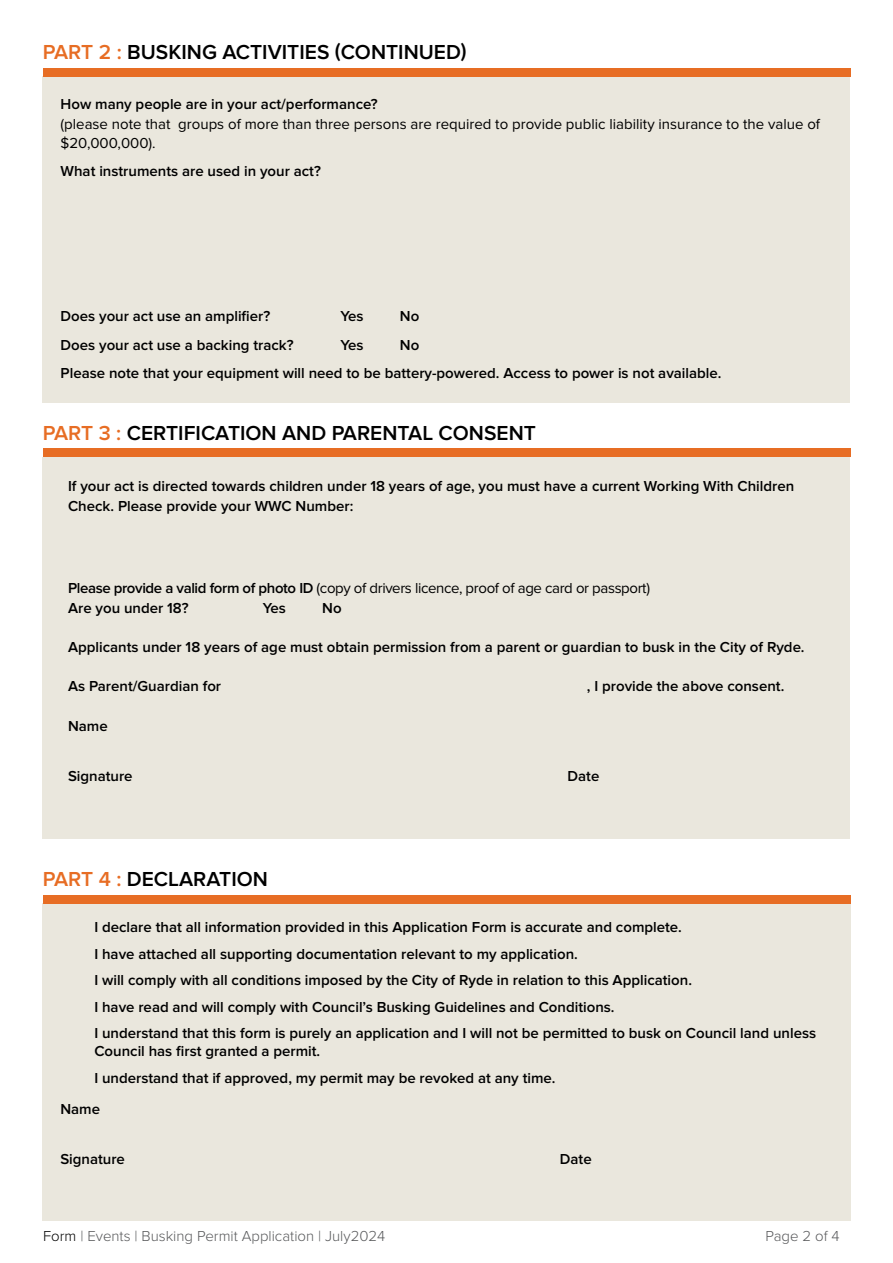
<style>
.page{position:relative;width:893px;height:1263px;background:#fff}
.page>*{position:absolute;margin:0;border:0;box-sizing:border-box;transform-origin:0 0}
.t1{font:600 21px "Proxima Nova";color:#000}
.t2{font:600 15px/26.5px "Proxima Nova";color:#000}
.t3{font:15px/19.5px "Proxima Nova";color:#000}
.t4{font:15px/19.5px "Proxima Nova";letter-spacing:-.025em;color:#000}
.t5{font:300 15px "Proxima Nova";color:#58595b}
.s1{color:#e76d24}
.s2{font-weight:600}
.s3{color:#000}
</style>
<div class="page">
<div style="left:43px;top:77px;width:807px;height:326px;background:#eae7dd"></div>
<div style="left:42px;top:903px;width:809px;height:318px;background:#eae7dd"></div>
<div style="left:43px;top:68px;width:808px;height:9px;background:#e76d24"></div>
<div style="left:42px;top:457px;width:808px;height:382px;background:#eae7dd"></div>
<div style="left:43px;top:449px;width:808px;height:8px;background:#e76d24"></div>
<div style="left:43px;top:895px;width:808px;height:8px;background:#e76d24"></div>
<h1 class="t1" style="left:43px;top:40px;width:425px"><span class="s1">PART 2 :</span> BUSKING ACTIVITIES (CONTINUED)</h1>
<p class="t2" style="left:61px;top:92px;width:319px">How many people are in your act/performance?</p>
<p class="t3" style="left:61px;top:115px;width:761px">(please note that groups of more than three persons are required to provide public liability insurance to the value of $20,000,000).</p>
<p class="t2" style="left:61px;top:159px;width:262px">What instruments are used in your act?</p>
<p class="t2" style="left:61px;top:304px;width:211px">Does your act use an amplifier?</p>
<p class="t2" style="left:340px;top:304px;width:25px">Yes</p>
<p class="t2" style="left:400px;top:304px;width:21px">No</p>
<p class="t2" style="left:61px;top:332px;width:235px">Does your act use a backing track?</p>
<p class="t2" style="left:340px;top:332px;width:25px">Yes</p>
<p class="t2" style="left:61px;top:331px;width:662px;line-height:28.5px;text-indent:339px">No<br>Please note that your equipment will need to be battery-powered. Access to power is not available.</p>
<h1 class="t1" style="left:43px;top:421px;width:494px"><span class="s1">PART 3 :</span> CERTIFICATION AND PARENTAL CONSENT</h1>
<p class="t2" style="left:68px;top:477px;width:728px;line-height:19.5px">If your act is directed towards children under 18 years of age, you must have a current Working With Children<br>Check. Please provide your WWC Number:</p>
<p class="t4" style="left:68px;top:579px;width:583px"><span class="s2">Please provide a valid form of photo ID</span> (copy of drivers licence, proof of age card or passport)<br><span class="s2">Are you under 18?</span></p>
<p class="t2" style="left:263px;top:595px;width:25px">Yes</p>
<p class="t2" style="left:322px;top:595px;width:21px">No</p>
<p class="t2" style="left:68px;top:634px;width:738px">Applicants under 18 years of age must obtain permission from a parent or guardian to busk in the City of Ryde.</p>
<p class="t2" style="left:68px;top:673px;width:155px">As Parent/Guardian for</p>
<p class="t2" style="left:587px;top:673px;width:199px">, I provide the above consent.</p>
<p class="t2" style="left:68px;top:713px;width:41px">Name</p>
<p class="t2" style="left:68px;top:763px;width:66px">Signature</p>
<p class="t2" style="left:568px;top:763px;width:33px">Date</p>
<h1 class="t1" style="left:43px;top:867px;width:226px"><span class="s1">PART 4 :</span> DECLARATION</h1>
<p class="t2" style="left:94px;top:915px;width:723px">I declare that all information provided in this Application Form is accurate and complete.<br>I have attached all supporting documentation relevant to my application.<br>I will comply with all conditions imposed by the City of Ryde in relation to this Application.<br>I have read and will comply with Council’s Busking Guidelines and Conditions.<br>I understand that this form is purely an application and I will not be permitted to busk on Council land unless</p>
<p class="t2" style="left:94px;top:1039px;width:463px">Council has first granted a permit.<br>I understand that if approved, my permit may be revoked at any time.</p>
<p class="t2" style="left:60px;top:1097px;width:41px">Name</p>
<p class="t2" style="left:60px;top:1147px;width:66px">Signature</p>
<p class="t2" style="left:560px;top:1147px;width:33px">Date</p>
<p class="t5" style="left:43px;top:1227px;width:344px"><span class="s3">Form</span> | Events | Busking Permit Application | July2024</p>
<p class="t5" style="left:765px;top:1227px;width:76px">Page 2 of 4</p>
</div>
